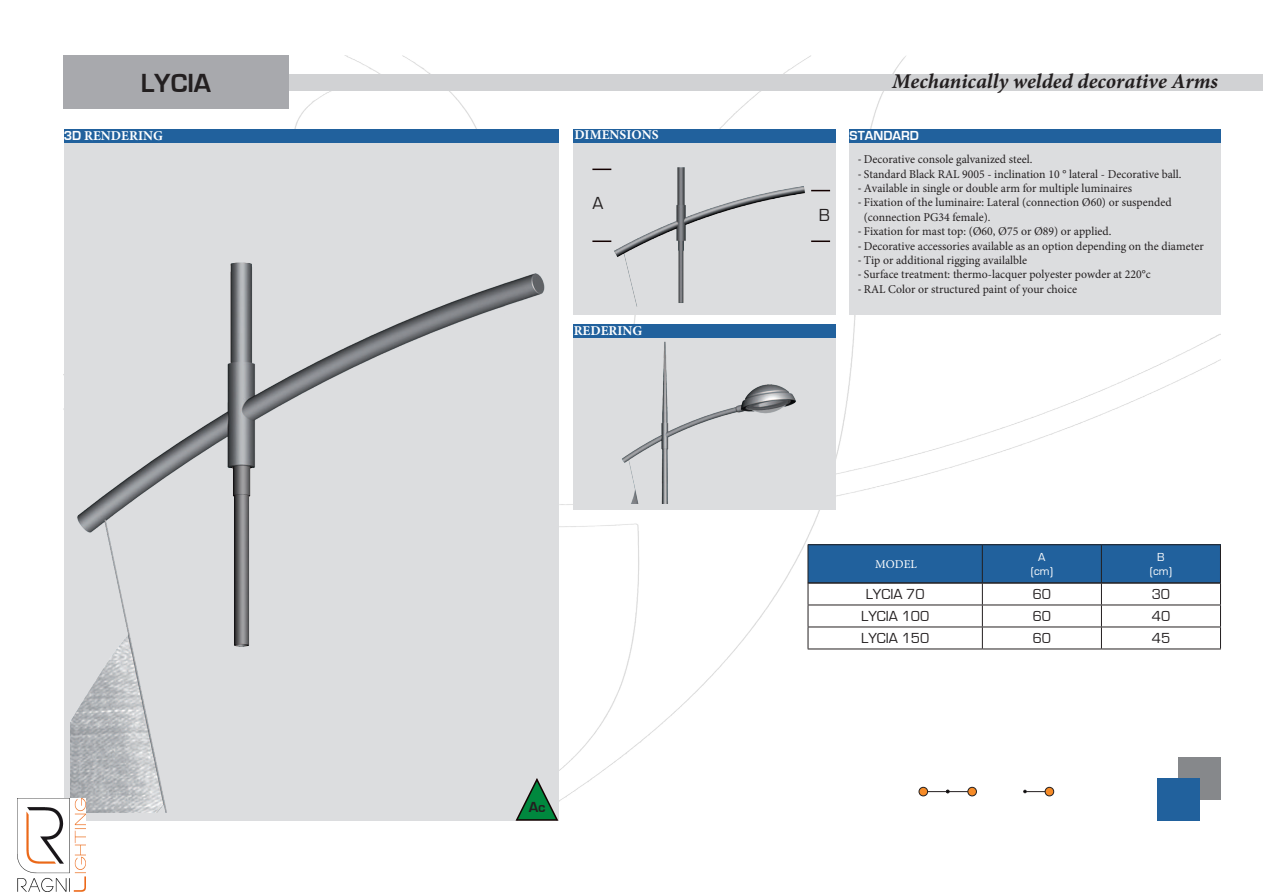
<style>
.page{position:relative;width:1263px;height:893px;background:#fff}
.page>*{position:absolute;margin:0;border:0;box-sizing:border-box;transform-origin:0 0}
.t1{font:700 27px "Eurostile";color:#231f20}
.t2{font:italic 700 21px "Minion Pro";color:#231f20}
.t3{font:18px "Eurostile";color:#231f20}
.t4{font:15px "Eurostile";color:#231f20}
.t5{font:700 15px "Eurostile";color:#231f20}
.t6{font:700 13.5px "Minion Pro";color:#fff}
.t7{font:700 13.5px "Eurostile";color:#fff}
.t8{font:12px/14.4px "Minion Pro";color:#231f20}
.t9{font:12px/14.4px "Eurostile";color:#fff;text-align:center}
.t10{font:12px "Minion Pro";color:#fff}
.s1{font-family:"Eurostile"}
</style>
<div class="page">
<img style="left:289px;top:55px;width:931px;height:766px">
<div style="left:574px;top:325px;width:262px;height:185px;background:#dcdddf"></div>
<div style="left:64px;top:129px;width:494px;height:692px;background:#dcdddf"></div>
<div style="left:574px;top:129px;width:262px;height:186px;background:#dcdddf"></div>
<div style="left:849px;top:129px;width:371px;height:186px;background:#dcdddf"></div>
<div style="left:64px;top:129px;width:494px;height:14px;background:#21619d"></div>
<div style="left:574px;top:129px;width:262px;height:14px;background:#21619d"></div>
<div style="left:849px;top:129px;width:371px;height:14px;background:#21619d"></div>
<div style="left:574px;top:325px;width:262px;height:13px;background:#21619d"></div>
<div style="left:1178px;top:757px;width:42px;height:43px;background:#86888b"></div>
<div style="left:1157px;top:778px;width:42px;height:43px;background:#21619d"></div>
<div style="left:808px;top:545px;width:412px;height:38px;background:#21619d"></div>
<hr style="left:808px;top:544px;width:174px;height:1px;background:#231f20">
<hr style="left:808px;top:545px;width:1px;height:38px;background:#231f20">
<hr style="left:982px;top:544px;width:119px;height:1px;background:#231f20">
<hr style="left:1101px;top:544px;width:120px;height:1px;background:#231f20">
<hr style="left:1101px;top:545px;width:1px;height:38px;background:#231f20">
<hr style="left:1220px;top:545px;width:1px;height:38px;background:#231f20">
<hr style="left:982px;top:545px;width:1px;height:38px;background:#231f20">
<div style="left:64px;top:74px;width:1199px;height:16px;background:#d1d2d4"></div>
<div style="left:64px;top:55px;width:225px;height:54px;background:#a8a9ad"></div>
<svg style="left:811px;top:190px;width:19px;height:1px"></svg>
<hr style="left:808px;top:583px;width:174px;height:1px;background:#231f20">
<hr style="left:982px;top:583px;width:119px;height:1px;background:#231f20">
<hr style="left:1101px;top:583px;width:120px;height:1px;background:#231f20">
<hr style="left:808px;top:605px;width:174px;height:1px;background:#231f20">
<hr style="left:982px;top:605px;width:119px;height:1px;background:#231f20">
<hr style="left:1101px;top:605px;width:120px;height:1px;background:#231f20">
<hr style="left:808px;top:627px;width:174px;height:1px;background:#231f20">
<svg style="left:808px;top:583px;width:1px;height:66px"></svg>
<hr style="left:982px;top:627px;width:119px;height:1px;background:#231f20">
<svg style="left:982px;top:583px;width:1px;height:66px"></svg>
<hr style="left:1101px;top:627px;width:120px;height:1px;background:#231f20">
<svg style="left:1101px;top:583px;width:1px;height:66px"></svg>
<svg style="left:1220px;top:583px;width:1px;height:66px"></svg>
<hr style="left:808px;top:649px;width:174px;height:1px;background:#231f20">
<hr style="left:982px;top:649px;width:119px;height:1px;background:#231f20">
<hr style="left:1101px;top:649px;width:120px;height:1px;background:#231f20">
<svg style="left:811px;top:241px;width:19px;height:1px"></svg>
<img style="left:71px;top:262px;width:474px;height:550px">
<img style="left:609px;top:167px;width:196px;height:140px">
<img style="left:622px;top:341px;width:174px;height:162px">
<svg style="left:514px;top:778px;width:45px;height:43px"></svg>
<svg style="left:592px;top:169px;width:19px;height:1px"></svg>
<svg style="left:592px;top:241px;width:19px;height:1px"></svg>
<div style="left:919px;top:787px;width:9px;height:9px;background:#f68b27;border-radius:50%"></div>
<div style="left:919px;top:787px;width:9px;height:9px;border:1px solid #231f20;border-radius:50%"></div>
<div style="left:968px;top:787px;width:8px;height:9px;background:#f68b27;border-radius:50%"></div>
<div style="left:967px;top:787px;width:10px;height:9px;border:1px solid #231f20;border-radius:50%"></div>
<svg style="left:926px;top:790px;width:43px;height:3px"></svg>
<div style="left:1045px;top:787px;width:9px;height:9px;background:#f68b27;border-radius:50%"></div>
<div style="left:1045px;top:787px;width:9px;height:9px;border:1px solid #231f20;border-radius:50%"></div>
<svg style="left:1023px;top:790px;width:24px;height:3px"></svg>
<img style="left:17px;top:798px;width:69px;height:93px">
<h1 class="t1" style="left:141px;top:67px;width:72px">LYCIA</h1>
<h2 class="t2" style="left:892px;top:67px;width:327px">Mechanically welded decorative Arms</h2>
<p class="t6" style="left:64px;top:126px;width:101px"><span class="s1">3D</span> RENDERING</p>
<p class="t6" style="left:574px;top:125px;width:86px">DIMENSIONS</p>
<p class="t7" style="left:850px;top:127px;width:71px">STANDARD</p>
<h3 class="t3" style="left:592px;top:197px;width:12px">A</h3>
<p class="t6" style="left:574px;top:321px;width:70px">REDERING</p>
<p class="t5" style="left:529px;top:798px;width:18px">Ac</p>
<h3 class="t3" style="left:819px;top:208px;width:13px">B</h3>
<p class="t8" style="left:858px;top:152px;width:176px"><span class="s1">-</span> Decorative console galvanized steel.</p>
<p class="t8" style="left:858px;top:167px;width:325px"><span class="s1">-</span> Standard Black RAL 9005 - inclination 10 ° lateral - Decorative ball.</p>
<p class="t8" style="left:858px;top:181px;width:275px"><span class="s1">-</span> Available in single or double arm for multiple luminaires</p>
<p class="t8" style="left:864px;top:195px;width:309px;text-indent:-5px"><span class="s1">-</span> Fixation of the luminaire: Lateral (connection Ø60) or suspended (connection PG34 female).</p>
<p class="t8" style="left:858px;top:224px;width:255px"><span class="s1">-</span> Fixation for mast top: (Ø60, Ø75 or Ø89) or applied.</p>
<p class="t8" style="left:858px;top:239px;width:347px"><span class="s1">-</span> Decorative accessories available as an option depending on the diameter</p>
<p class="t8" style="left:858px;top:253px;width:170px"><span class="s1">-</span> Tip or additional rigging availalble</p>
<p class="t8" style="left:858px;top:267px;width:294px"><span class="s1">-</span> Surface treatment: thermo-lacquer polyester powder at 220°c</p>
<p class="t8" style="left:858px;top:282px;width:220px"><span class="s1">-</span> RAL Color or structured paint of your choice</p>
<p class="t10" style="left:875px;top:556px;width:43px">MODEL</p>
<p class="t9" style="left:1031px;top:551px;width:24px">A (cm)</p>
<p class="t9" style="left:1150px;top:551px;width:24px">B (cm)</p>
<p class="t4" style="left:866px;top:589px;width:60px">LYCIA 70</p>
<p class="t4" style="left:1033px;top:589px;width:20px">60</p>
<p class="t4" style="left:1152px;top:589px;width:20px">30</p>
<p class="t4" style="left:861px;top:611px;width:70px">LYCIA 100</p>
<p class="t4" style="left:1033px;top:611px;width:20px">60</p>
<p class="t4" style="left:1152px;top:611px;width:20px">40</p>
<p class="t4" style="left:861px;top:633px;width:70px">LYCIA 150</p>
<p class="t4" style="left:1033px;top:633px;width:20px">60</p>
<p class="t4" style="left:1152px;top:633px;width:20px">45</p>
</div>
